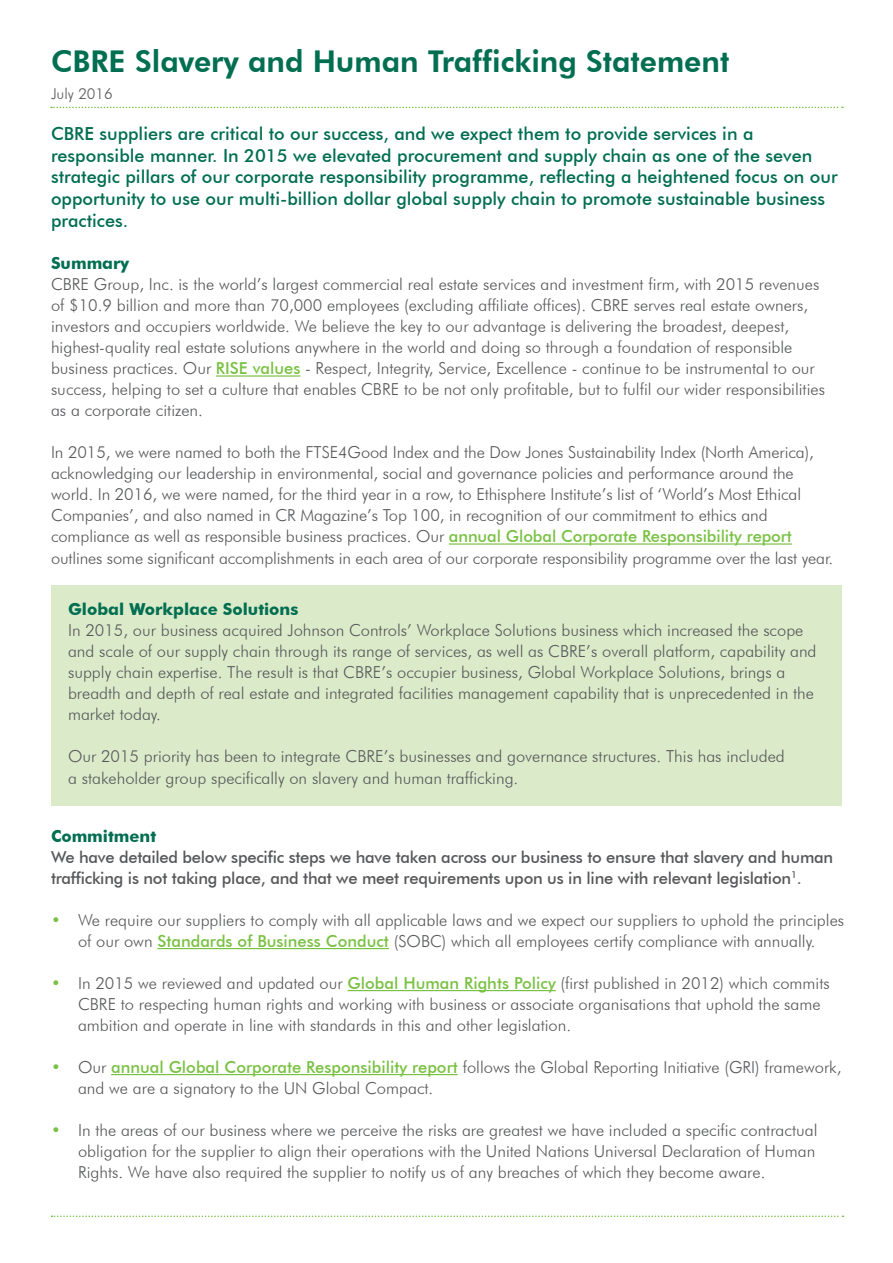
<style>
.page{position:relative;width:893px;height:1263px;background:#fff}
.page>*{position:absolute;margin:0;border:0;box-sizing:border-box;transform-origin:0 0}
.t1{font:800 30px "Futura BT";color:#006e51}
.t2{font:500 18px/21.6px "Futura BT";color:#006e51}
.t3{font:300 16.5px/21px "Futura BT";color:#57585a}
.t4{font:500 16.5px/21px "Futura BT";letter-spacing:-.015em;color:#57585a}
.t5{font:700 16.5px "Futura BT";color:#006e51}
.t6{font:300 15px "Futura BT";color:#57585a}
.s1{font-weight:500;color:#79c142}
.s2{color:#79c142}
</style>
<div class="page">
<hr style="left:216px;top:375px;width:84px;height:2px;background:#79c142">
<hr style="left:449px;top:543px;width:343px;height:2px;background:#79c142">
<hr style="left:157px;top:948px;width:232px;height:1px;background:#79c142">
<hr style="left:348px;top:990px;width:208px;height:1px;background:#79c142">
<hr style="left:111px;top:1074px;width:347px;height:1px;background:#79c142">
<div style="left:51px;top:586px;width:791px;height:220px;background:#dbebca"></div>
<svg style="left:51px;top:107px;width:792px;height:1px"></svg>
<svg style="left:52px;top:1215px;width:791px;height:2px"></svg>
<p class="t1" style="left:51px;top:43px;width:680px">CBRE Slavery and Human Trafficking Statement</p>
<p class="t6" style="left:51px;top:84px;width:63px">July 2016</p>
<p class="t2" style="left:51px;top:123px;width:788px">CBRE suppliers are critical to our success, and we expect them to provide services in a responsible manner. In 2015 we elevated procurement and supply chain as one of the seven strategic pillars of our corporate responsibility programme, reflecting a heightened focus on our opportunity to use our multi-billion dollar global supply chain to promote sustainable business practices.</p>
<p class="t5" style="left:51px;top:253px;width:80px">Summary</p>
<p class="t3" style="left:51px;top:274px;width:775px">CBRE Group, Inc. is the world’s largest commercial real estate services and investment firm, with 2015 revenues of $10.9 billion and more than 70,000 employees (excluding affiliate offices). CBRE serves real estate owners, investors and occupiers worldwide. We believe the key to our advantage is delivering the broadest, deepest, highest-quality real estate solutions anywhere in the world and doing so through a foundation of responsible business practices. Our <span class="s1">RISE values</span> - Respect, Integrity, Service, Excellence - continue to be instrumental to our success, helping to set a culture that enables CBRE to be not only profitable, but to fulfil our wider responsibilities as a corporate citizen.</p>
<p class="t3" style="left:51px;top:442px;width:784px">In 2015, we were named to both the FTSE4Good Index and the Dow Jones Sustainability Index (North America), acknowledging our leadership in environmental, social and governance policies and performance around the world. In 2016, we were named, for the third year in a row, to Ethisphere Institute’s list of ‘World’s Most Ethical Companies’, and also named in CR Magazine’s Top 100, in recognition of our commitment to ethics and compliance as well as responsible business practices. Our <span class="s1">annual Global Corporate Responsibility report </span>outlines some significant accomplishments in each area of our corporate responsibility programme over the last year.</p>
<p class="t5" style="left:68px;top:599px;width:232px">Global Workplace Solutions</p>
<p class="t3" style="left:68px;top:620px;width:750px">In 2015, our business acquired Johnson Controls’ Workplace Solutions business which increased the scope and scale of our supply chain through its range of services, as well as CBRE’s overall platform, capability and supply chain expertise. The result is that CBRE’s occupier business, Global Workplace Solutions, brings a breadth and depth of real estate and integrated facilities management capability that is unprecedented in the market today.</p>
<p class="t3" style="left:68px;top:745px;width:718px;line-height:21.6px">Our 2015 priority has been to integrate CBRE’s businesses and governance structures. This has included a stakeholder group specifically on slavery and human trafficking.</p>
<p class="t5" style="left:51px;top:826px;width:107px">Commitment</p>
<p class="t4" style="left:51px;top:846px;width:784px">We have detailed below specific steps we have taken across our business to ensure that slavery and human trafficking is not taking place, and that we meet requirements upon us in line with relevant legislation<sup>1</sup>.</p>
<p class="t3" style="left:51px;top:909px;width:795px;text-align:center"><span class="s2">•</span> We require our suppliers to comply with all applicable laws and we expect our suppliers to uphold the principles of our own <span class="s1">Standards of Business Conduct</span> (SOBC) which all employees certify compliance with annually.</p>
<p class="t3" style="left:78px;top:972px;width:753px;text-indent:-27px"><span class="s2">•</span> In 2015 we reviewed and updated our <span class="s1">Global Human Rights Policy</span> (first published in 2012) which commits<br>CBRE to respecting human rights and working with business or associate organisations that uphold the same ambition and operate in line with standards in this and other legislation.</p>
<p class="t3" style="left:78px;top:1056px;width:765px;text-indent:-27px"><span class="s2">•</span> Our <span class="s1">annual Global Corporate Responsibility report</span> follows the Global Reporting Initiative (GRI) framework, and we are a signatory to the UN Global Compact.</p>
<p class="t3" style="left:78px;top:1119px;width:741px;text-indent:-27px"><span class="s2">•</span> In the areas of our business where we perceive the risks are greatest we have included a specific contractual obligation for the supplier to align their operations with the United Nations Universal Declaration of Human<br>Rights. We have also required the supplier to notify us of any breaches of which they become aware.</p>
</div>
